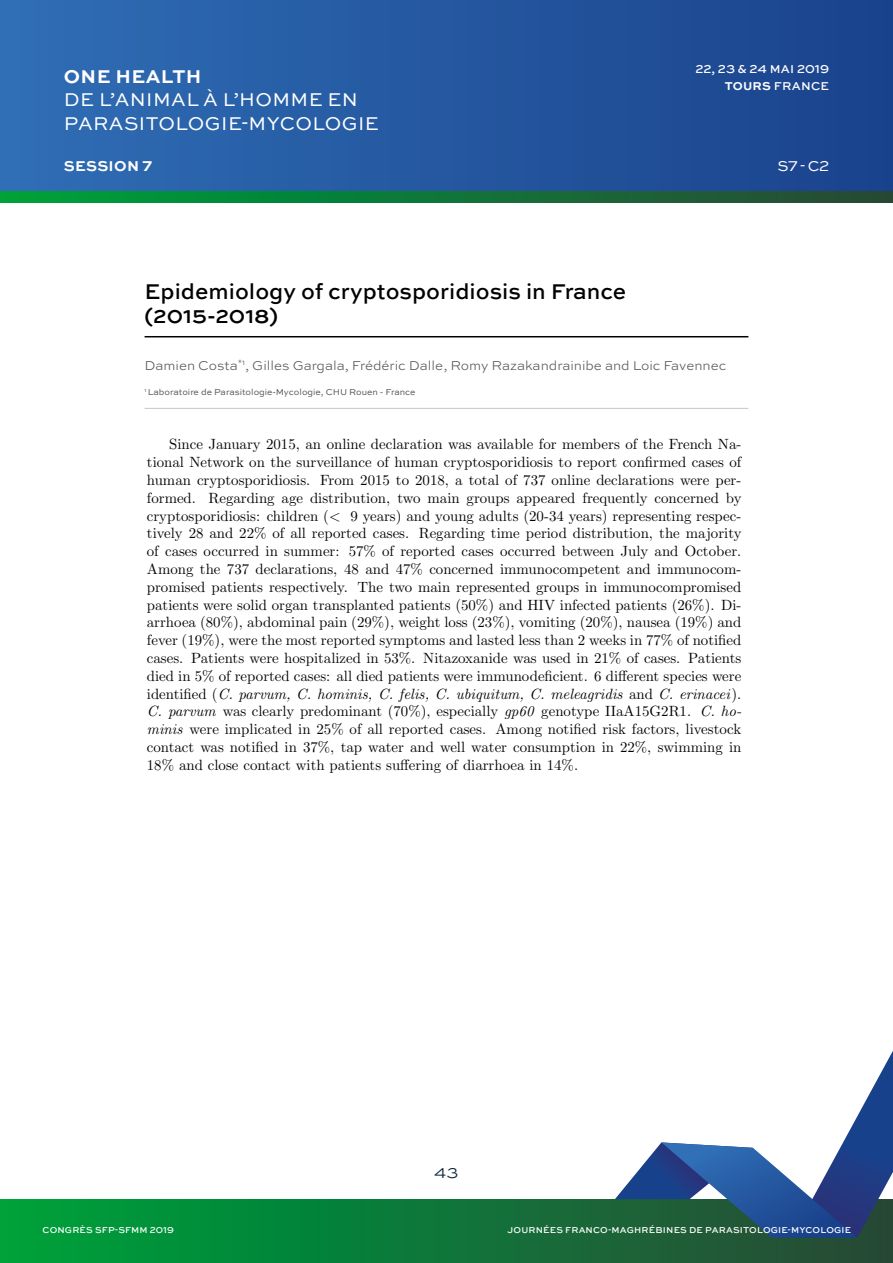
<style>
.page{position:relative;width:893px;height:1263px;background:#fff}
.page>*{position:absolute;margin:0;border:0;box-sizing:border-box;transform-origin:0 0}
.t1{font:500 22.5px/24px "Sweet Sans Pro";color:#000}
.t2{font:19.5px/23.4px "Sweet Sans Pro";letter-spacing:.02em;color:#fff}
.t3{font:700 19.5px "Sweet Sans Pro";letter-spacing:.02em;color:#fff}
.t4{font:300 18px "Sweet Sans Pro";color:#0c2538}
.t5{font:700 15px "Sweet Sans Pro";letter-spacing:.02em;color:#fff}
.t6{font:15px "Sweet Sans Pro";color:#fff}
.t7{font:14.85px/17.9px "CMR10";color:#000;text-align:justify}
.t8{font:14.85px "CMTI10";color:#000}
.t9{font:300 13.5px "Sweet Sans Pro";color:#575756}
.t10{font:500 12px/16.5px "Sweet Sans Pro";letter-spacing:.02em;color:#fff;text-align:right}
.t11{font:500 9px "Sweet Sans Pro";letter-spacing:.02em;color:#fff}
.t12{font:9px "Sweet Sans Pro";color:#575756}
.s1{font-weight:700}
.s2{font-family:"CMMI10"}
.s3{font-family:"CMR10"}
.s4{font-family:"CMTI10"}
</style>
<div class="page">
<div style="left:0;top:1199px;width:893px;height:64px;background:linear-gradient(to right,#00a33b,#284836)"></div>
<div style="left:0;top:0;width:893px;height:191px;background:linear-gradient(to right,#2f6eb5,#1a428c)"></div>
<svg style="left:615px;top:1051px;width:278px;height:187px"></svg>
<svg style="left:0;top:191px;width:893px;height:12px;background:#107438"></svg>
<hr style="left:145px;top:336px;width:603px;height:1px;background:#000">
<hr style="left:145px;top:408px;width:603px;height:1px;background:#c6c6c6">
<h2 class="t3" style="left:64px;top:62px;width:139px">ONE HEALTH</h2>
<h2 class="t2" style="left:64px;top:87px;width:316px">DE L’ANIMAL À L’HOMME EN<br>PARASITOLOGIE-MYCOLOGIE</h2>
<p class="t10" style="left:695px;top:60px;width:135px">22, 23 &amp; 24 MAI 2019<br><span class="s1">TOURS</span> FRANCE</p>
<p class="t5" style="left:64px;top:154px;width:90px">SESSION 7</p>
<p class="t6" style="left:778px;top:155px;width:53px">S7 - C2</p>
<h1 class="t1" style="left:145px;top:279px;width:483px">Epidemiology of cryptosporidiosis in France (2015-2018)</h1>
<p class="t9" style="left:145px;top:356px;width:583px">Damien Costa<sup>*1</sup>, Gilles Gargala, Frédéric Dalle, Romy Razakandrainibe and Loic Favennec</p>
<p class="t12" style="left:145px;top:386px;width:273px"><sup>1</sup> Laboratoire de Parasitologie-Mycologie, CHU Rouen - France</p>
<p class="t7" style="left:147px;top:437px;width:597px;text-indent:22px">Since January 2015, an online declaration was available for members of the French Na&shy;tional Network on the surveillance of human cryptosporidiosis to report confirmed cases of human cryptosporidiosis. From 2015 to 2018, a total of 737 online declarations were per&shy;formed. Regarding age distribution, two main groups appeared frequently concerned by cryptosporidiosis: children (<span class="s2">&lt;</span> 9 years) and young adults (20-34 years) representing respec&shy;tively 28 and 22% of all reported cases. Regarding time period distribution, the majority of cases occurred in summer: 57% of reported cases occurred between July and October.<br>Among the 737 declarations, 48 and 47% concerned immunocompetent and immunocom&shy;promised patients respectively. The two main represented groups in immunocompromised patients were solid organ transplanted patients (50%) and HIV infected patients (26%). Di&shy;arrhoea (80%), abdominal pain (29%), weight loss (23%), vomiting (20%), nausea (19%) and fever (19%), were the most reported symptoms and lasted less than 2 weeks in 77% of notified cases. Patients were hospitalized in 53%. Nitazoxanide was used in 21% of cases. Patients died in 5% of reported cases: all died patients were immunodeficient. 6 different species were</p>
<p class="t8" style="left:147px;top:687px;width:596px"><span class="s3">identified (</span>C. parvum, C. hominis, C. felis, C. ubiquitum, C. meleagridis <span class="s3">and</span> C. erinacei<span class="s3">).</span></p>
<p class="t7" style="left:147px;top:704px;width:596px"><span class="s4">C. parvum</span> was clearly predominant (70%), especially <span class="s4">gp60</span> genotype IIaA15G2R1. <span class="s4">C. ho&shy;minis</span> were implicated in 25% of all reported cases. Among notified risk factors, livestock contact was notified in 37%, tap water and well water consumption in 22%, swimming in 18% and close contact with patients suffering of diarrhoea in 14%.</p>
<p class="t4" style="left:434px;top:1159px;width:26px">43</p>
<p class="t11" style="left:43px;top:1223px;width:133px">CONGRÈS SFP-SFMM 2019</p>
<p class="t11" style="left:507px;top:1223px;width:345px">JOURNÉES FRANCO-MAGHRÉBINES DE PARASITOLOGIE-MYCOLOGIE</p>
</div>
